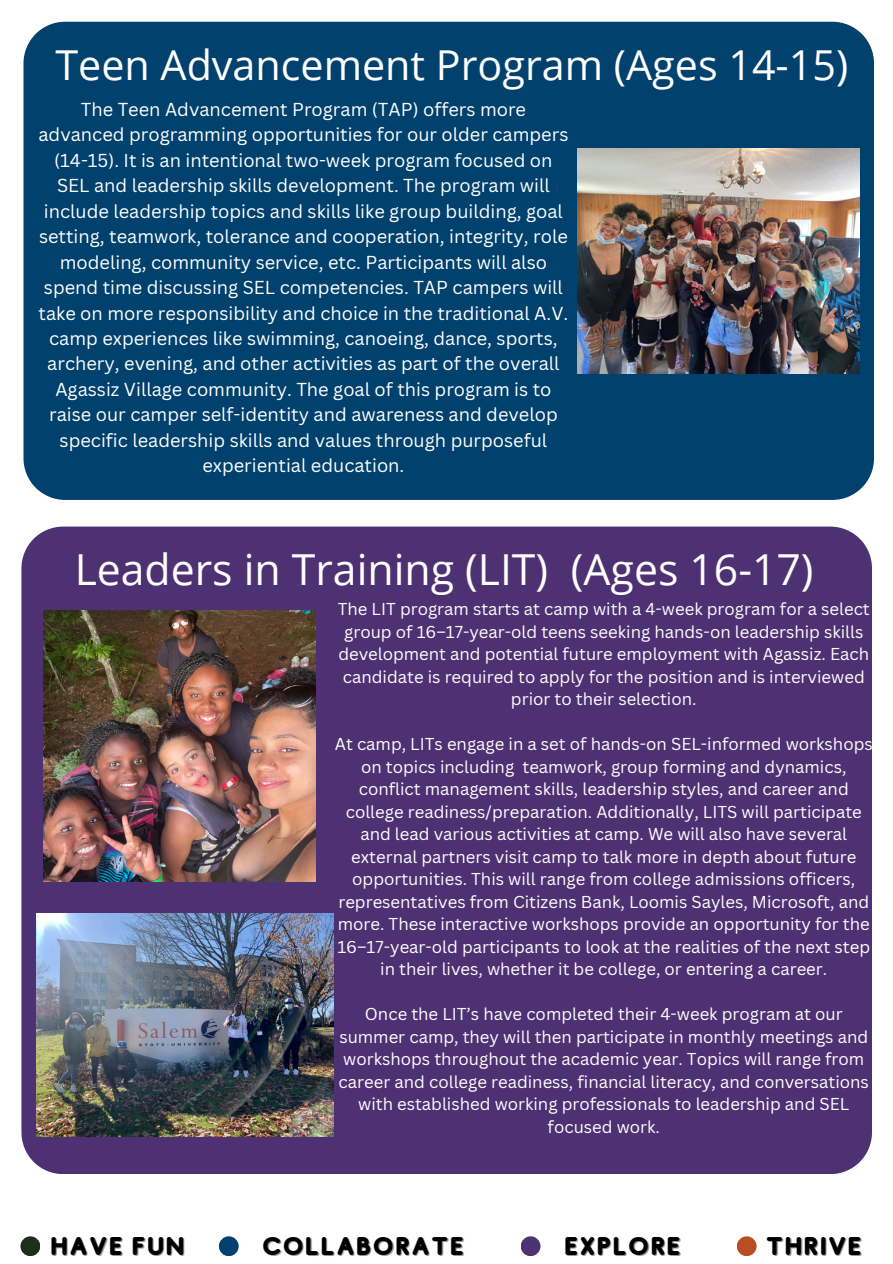
<style>
.page{position:relative;width:893px;height:1264px;background:#fff}
.page>*{position:absolute;margin:0;border:0;box-sizing:border-box;transform-origin:0 0}
.t1{font:42.75px "Open Sans";color:#fff}
.t2{font:41.25px "Open Sans";color:#fff}
.t3{font:25.35px "Studly";color:#000}
.t4{font:18.3px/25.5px "Canva Sans";color:#fff;text-align:center}
.t5{font:16.8px/22.5px "Canva Sans";color:#fff;text-align:center}
</style>
<div class="page">
<div style="left:20px;top:1236px;width:20px;height:20px;background:#1c2f1b;border-radius:50%"></div>
<div style="left:219px;top:1236px;width:20px;height:20px;background:#01416e;border-radius:50%"></div>
<div style="left:520px;top:1236px;width:20px;height:20px;background:#4e3173;border-radius:50%"></div>
<div style="left:736px;top:1236px;width:20px;height:20px;background:#bb4d23;border-radius:50%"></div>
<div style="left:23px;top:22px;width:850px;height:478px;background:#01416e"></div>
<div style="left:21px;top:526px;width:850px;height:648px;background:#4e3173"></div>
<img style="left:578px;top:148px;width:281px;height:225px">
<img style="left:44px;top:610px;width:271px;height:271px">
<img style="left:36px;top:913px;width:297px;height:223px">
<p class="t2" style="left:55px;top:36px;width:794px">Teen Advancement Program (Ages 14-15)</p>
<p class="t4" style="left:38px;top:96px;width:531px">The Teen Advancement Program (TAP) offers more advanced programming opportunities for our older campers (14-15). It is an intentional two-week program focused on SEL and leadership skills development. The program will include leadership topics and skills like group building, goal setting, teamwork, tolerance and cooperation, integrity, role modeling, community service, etc. Participants will also spend time discussing SEL competencies. TAP campers will take on more responsibility and choice in the traditional A.V. camp experiences like swimming, canoeing, dance, sports, archery, evening, and other activities as part of the overall Agassiz Village community. The goal of this program is to raise our camper self-identity and awareness and develop specific leadership skills and values through purposeful experiential education.</p>
<p class="t1" style="left:75px;top:539px;width:740px">Leaders in Training (LIT) (Ages 16-17)</p>
<p class="t5" style="left:338px;top:597px;width:533px">The LIT program starts at camp with a 4-week program for a select group of 16–17-year-old teens seeking hands-on leadership skills development and potential future employment with Agassiz. Each candidate is required to apply for the position and is interviewed prior to their selection.</p>
<p class="t5" style="left:335px;top:732px;width:539px">At camp, LITs engage in a set of hands-on SEL-informed workshops on topics including teamwork, group forming and dynamics, conflict management skills, leadership styles, and career and college readiness/preparation. Additionally, LITS will participate and lead various activities at camp. We will also have several external partners visit camp to talk more in depth about future opportunities. This will range from college admissions officers, representatives from Citizens Bank, Loomis Sayles, Microsoft, and more. These interactive workshops provide an opportunity for the 16–17-year-old participants to look at the realities of the next step in their lives, whether it be college, or entering a career.</p>
<p class="t5" style="left:338px;top:1002px;width:532px">Once the LIT’s have completed their 4-week program at our summer camp, they will then participate in monthly meetings and workshops throughout the academic year. Topics will range from career and college readiness, financial literacy, and conversations with established working professionals to leadership and SEL focused work.</p>
<p class="t3" style="left:50px;top:1231px;width:137px">HAVE FUN</p>
<p class="t3" style="left:261px;top:1231px;width:205px">COLLABORATE</p>
<p class="t3" style="left:564px;top:1231px;width:119px">EXPLORE</p>
<p class="t3" style="left:765px;top:1231px;width:99px">THRIVE</p>
</div>
